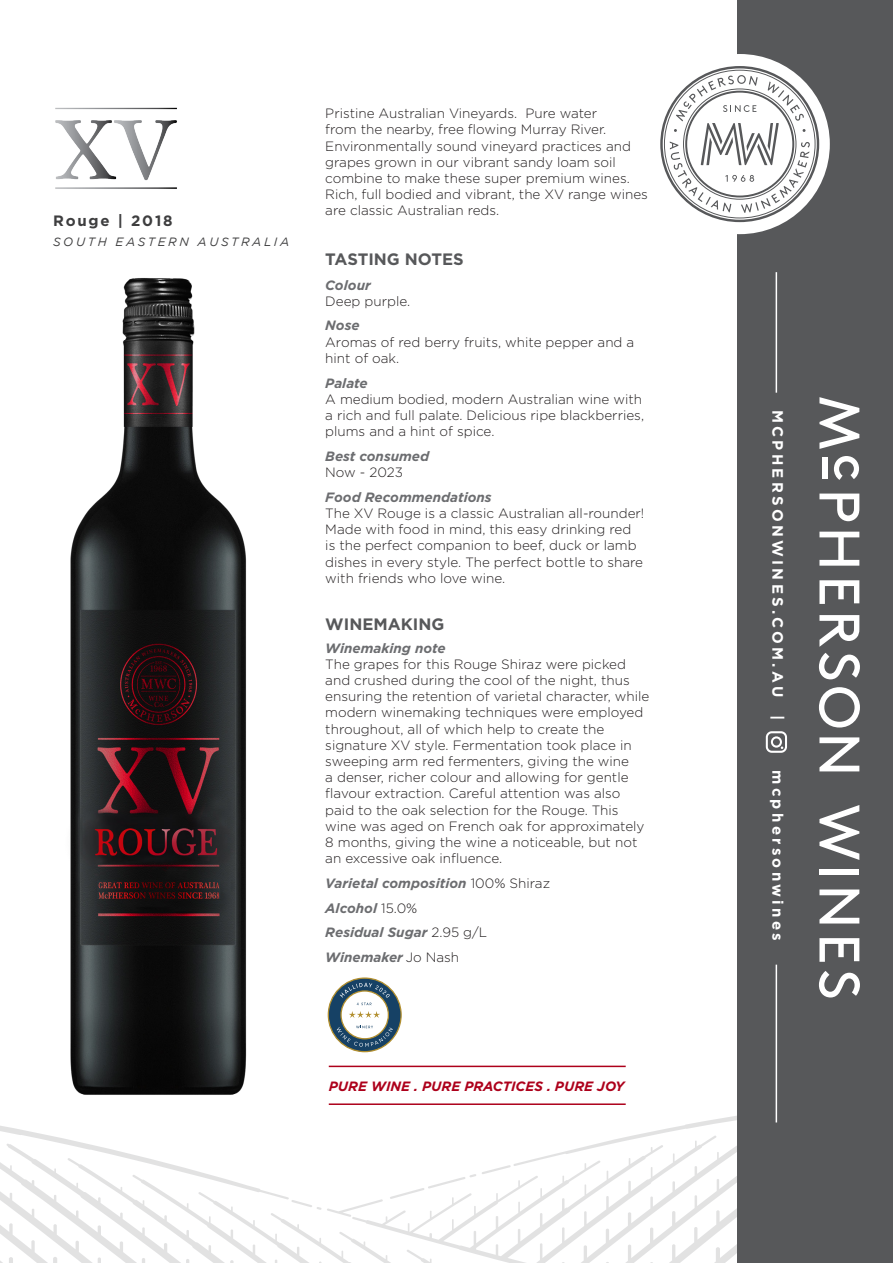
<style>
.page{position:relative;width:893px;height:1263px;background:#fff}
.page>*{position:absolute;margin:0;border:0;box-sizing:border-box;transform-origin:0 0}
.t1{font:700 16.5px "Gotham";color:#57585a}
.t2{font:700 15px "Gotham";letter-spacing:.22em;color:#fff}
.t3{font:700 15px "Gotham";letter-spacing:.12em;color:#3e3e3f}
.t4{font:300 13.5px/16.2px "Gotham";color:#231f20}
.t5{font:italic 700 13.5px "Gotham";color:#6c6d70}
.t6{font:italic 700 13.5px "Gotham";color:#ad001b}
.t7{font:italic 12px "Gotham";letter-spacing:.22em;color:#3e3e3f}
.s1{font-weight:700;font-style:italic;color:#6c6d70}
.s2{font-weight:300;font-style:normal;color:#231f20}
</style>
<div class="page">
<svg style="left:0;top:1095px;width:738px;height:168px"></svg>
<div style="left:738px;top:0;width:155px;height:1263px;background:#57585a"></div>
<svg style="left:819px;top:805px;width:40px;height:118px"></svg>
<svg style="left:819px;top:938px;width:40px;height:24px"></svg>
<svg style="left:819px;top:971px;width:41px;height:26px"></svg>
<svg style="left:819px;top:493px;width:40px;height:28px"></svg>
<svg style="left:819px;top:532px;width:41px;height:239px"></svg>
<svg style="left:819px;top:397px;width:40px;height:52px"></svg>
<div style="left:823px;top:458px;width:5px;height:21px;background:#fff"></div>
<svg style="left:826px;top:456px;width:33px;height:24px"></svg>
<div style="left:650px;top:54px;width:180px;height:180px;background:#fff;border-radius:50%"></div>
<svg style="left:660px;top:66px;width:159px;height:156px"></svg>
<hr style="left:776px;top:272px;width:1px;height:121px;background:#fff">
<hr style="left:776px;top:965px;width:1px;height:157px;background:#fff">
<svg style="left:766px;top:731px;width:21px;height:22px"></svg>
<img style="left:50px;top:278px;width:211px;height:828px">
<img style="left:55px;top:107px;width:122px;height:82px">
<svg style="left:328px;top:977px;width:74px;height:75px"></svg>
<hr style="left:329px;top:1066px;width:297px;height:1px;background:#ad001b">
<hr style="left:329px;top:1103px;width:297px;height:2px;background:#ad001b">
<p class="t3" style="left:53px;top:210px;width:121px">Rouge | 2018</p>
<p class="t7" style="left:53px;top:234px;width:238px">SOUTH EASTERN AUSTRALIA</p>
<p class="t4" style="left:325px;top:105px;width:324px">Pristine Australian Vineyards. Pure water<br>from the nearby, free flowing Murray River.<br>Environmentally sound vineyard practices and grapes grown in our vibrant sandy loam soil combine to make these super premium wines.<br>Rich, full bodied and vibrant, the XV range wines are classic Australian reds.</p>
<p class="t1" style="left:325px;top:248px;width:140px">TASTING NOTES</p>
<p class="t5" style="left:325px;top:276px;width:47px">Colour</p>
<p class="t4" style="left:325px;top:292px;width:86px">Deep purple.</p>
<p class="t5" style="left:325px;top:317px;width:36px">Nose</p>
<p class="t4" style="left:325px;top:333px;width:310px">Aromas of red berry fruits, white pepper and a hint of oak.</p>
<p class="t5" style="left:325px;top:374px;width:44px">Palate</p>
<p class="t4" style="left:325px;top:391px;width:320px">A medium bodied, modern Australian wine with a rich and full palate. Delicious ripe blackberries, plums and a hint of spice.</p>
<p class="t5" style="left:325px;top:447px;width:105px">Best consumed</p>
<p class="t4" style="left:325px;top:464px;width:79px">Now - 2023</p>
<p class="t5" style="left:325px;top:488px;width:168px">Food Recommendations</p>
<p class="t4" style="left:325px;top:505px;width:321px">The XV Rouge is a classic Australian all-rounder!<br>Made with food in mind, this easy drinking red is the perfect companion to beef, duck or lamb dishes in every style. The perfect bottle to share with friends who love wine.</p>
<p class="t1" style="left:325px;top:613px;width:121px">WINEMAKING</p>
<p class="t4" style="left:325px;top:639px;width:326px"><span class="s1">Winemaking note<br></span>The grapes for this Rouge Shiraz were picked and crushed during the cool of the night, thus ensuring the retention of varietal character, while modern winemaking techniques were employed throughout, all of which help to create the signature XV style. Fermentation took place in sweeping arm red fermenters, giving the wine<br>a denser, richer colour and allowing for gentle flavour extraction. Careful attention was also paid to the oak selection for the Rouge. This wine was aged on French oak for approximately 8 months, giving the wine a noticeable, but not an excessive oak influence.</p>
<p class="t5" style="left:325px;top:874px;width:226px">Varietal composition <span class="s2">100% Shiraz</span></p>
<p class="t5" style="left:325px;top:899px;width:94px">Alcohol <span class="s2">15.0%</span></p>
<p class="t5" style="left:325px;top:923px;width:163px">Residual Sugar <span class="s2">2.95 g/L</span></p>
<p class="t5" style="left:325px;top:948px;width:135px">Winemaker <span class="s2">Jo Nash</span></p>
<p class="t6" style="left:329px;top:1077px;width:297px">PURE WINE . PURE PRACTICES . PURE JOY</p>
<p class="t2" style="left:788px;top:410px;width:312px;rotate:90deg">MCPHERSONWINES.COM.AU |</p>
<p class="t2" style="left:788px;top:770px;width:172px;rotate:90deg">mcphersonwines</p>
</div>
